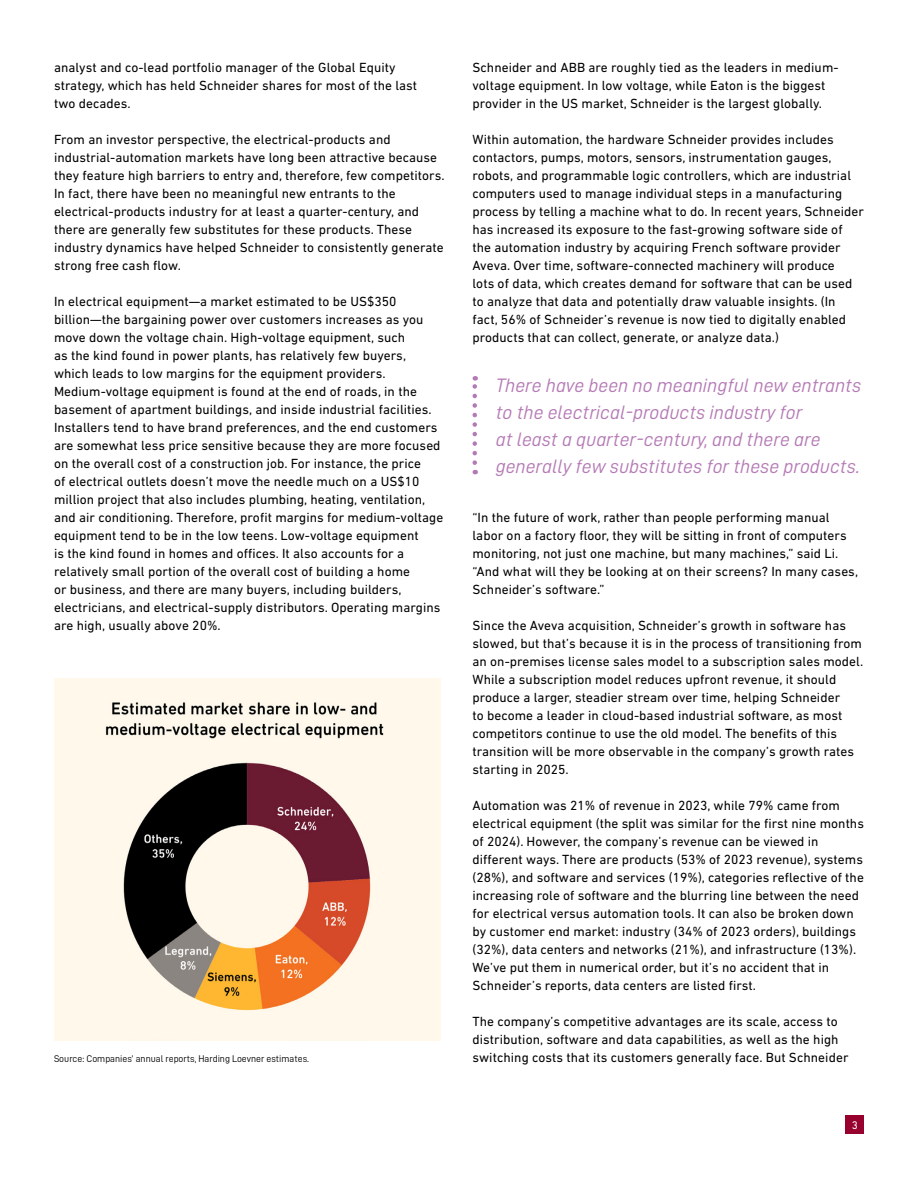
<style>
.page{position:relative;width:918px;height:1188px;background:#fff}
.page>*{position:absolute;margin:0;border:0;box-sizing:border-box;transform-origin:0 0}
.t1{font:19.5px/27px "D DIN Italic";color:#b57ab5}
.t2{font:13.5px/18px "DIN Next LT Pro";letter-spacing:.005em;color:#000}
.t3{font:11.25px "DIN Next LT Pro";color:#fff}
.t4{font:9.75px "D DIN";color:#000}
</style>
<div class="page">
<div style="left:846px;top:1116px;width:18px;height:18px;background:#98002e"></div>
<img style="left:54px;top:678px;width:386px;height:362px">
<svg style="left:472px;top:463px;width:5px;height:9px"></svg>
<svg style="left:472px;top:376px;width:5px;height:87px"></svg>
<p class="t2" style="left:54px;top:58px;width:365px">analyst and co-lead portfolio manager of the Global Equity strategy, which has held Schneider shares for most of the last two decades.</p>
<p class="t2" style="left:54px;top:130px;width:392px">From an investor perspective, the electrical-products and industrial-automation markets have long been attractive because they feature high barriers to entry and, therefore, few competitors.<br>In fact, there have been no meaningful new entrants to the electrical-products industry for at least a quarter-century, and there are generally few substitutes for these products. These industry dynamics have helped Schneider to consistently generate strong free cash flow.</p>
<p class="t2" style="left:54px;top:292px;width:391px">In electrical equipment—a market estimated to be US$350 billion—the bargaining power over customers increases as you move down the voltage chain. High-voltage equipment, such<br>as the kind found in power plants, has relatively few buyers, which leads to low margins for the equipment providers.<br>Medium-voltage equipment is found at the end of roads, in the basement of apartment buildings, and inside industrial facilities.<br>Installers tend to have brand preferences, and the end customers are somewhat less price sensitive because they are more focused on the overall cost of a construction job. For instance, the price<br>of electrical outlets doesn’t move the needle much on a US$10 million project that also includes plumbing, heating, ventilation, and air conditioning. Therefore, profit margins for medium-voltage equipment tend to be in the low teens. Low-voltage equipment<br>is the kind found in homes and offices. It also accounts for a relatively small portion of the overall cost of building a home<br>or business, and there are many buyers, including builders, electricians, and electrical-supply distributors. Operating margins are high, usually above 20%.</p>
<p class="t4" style="left:54px;top:1053px;width:257px">Source: Companies’ annual reports, Harding Loevner estimates.</p>
<p class="t2" style="left:472px;top:58px;width:368px">Schneider and ABB are roughly tied as the leaders in medium&shy;voltage equipment. In low voltage, while Eaton is the biggest provider in the US market, Schneider is the largest globally.</p>
<p class="t2" style="left:472px;top:130px;width:393px">Within automation, the hardware Schneider provides includes contactors, pumps, motors, sensors, instrumentation gauges, robots, and programmable logic controllers, which are industrial computers used to manage individual steps in a manufacturing process by telling a machine what to do. In recent years, Schneider has increased its exposure to the fast-growing software side of the automation industry by acquiring French software provider Aveva. Over time, software-connected machinery will produce<br>lots of data, which creates demand for software that can be used to analyze that data and potentially draw valuable insights. (In fact, 56% of Schneider’s revenue is now tied to digitally enabled products that can collect, generate, or analyze data.)</p>
<h1 class="t1" style="left:496px;top:372px;width:367px">There have been no meaningful new entrants to the electrical-products industry for<br>at least a quarter-century, and there are generally few substitutes for these products.</h1>
<p class="t2" style="left:472px;top:508px;width:387px">“In the future of work, rather than people performing manual labor on a factory floor, they will be sitting in front of computers monitoring, not just one machine, but many machines,” said Li. “And what will they be looking at on their screens? In many cases, Schneider’s software.”</p>
<p class="t2" style="left:472px;top:616px;width:392px">Since the Aveva acquisition, Schneider’s growth in software has slowed, but that’s because it is in the process of transitioning from an on-premises license sales model to a subscription sales model.<br>While a subscription model reduces upfront revenue, it should produce a larger, steadier stream over time, helping Schneider<br>to become a leader in cloud-based industrial software, as most competitors continue to use the old model. The benefits of this transition will be more observable in the company’s growth rates starting in 2025.</p>
<p class="t2" style="left:472px;top:796px;width:393px">Automation was 21% of revenue in 2023, while 79% came from electrical equipment (the split was similar for the first nine months of 2024). However, the company’s revenue can be viewed in different ways. There are products (53% of 2023 revenue), systems (28%), and software and services (19%), categories reflective of the increasing role of software and the blurring line between the need for electrical versus automation tools. It can also be broken down by customer end market: industry (34% of 2023 orders), buildings (32%), data centers and networks (21%), and infrastructure (13%).<br>We’ve put them in numerical order, but it’s no accident that in Schneider’s reports, data centers are listed first.</p>
<p class="t2" style="left:472px;top:1012px;width:378px">The company’s competitive advantages are its scale, access to distribution, software and data capabilities, as well as the high switching costs that its customers generally face. But Schneider</p>
<p class="t3" style="left:852px;top:1119px;width:8px">3</p>
</div>
